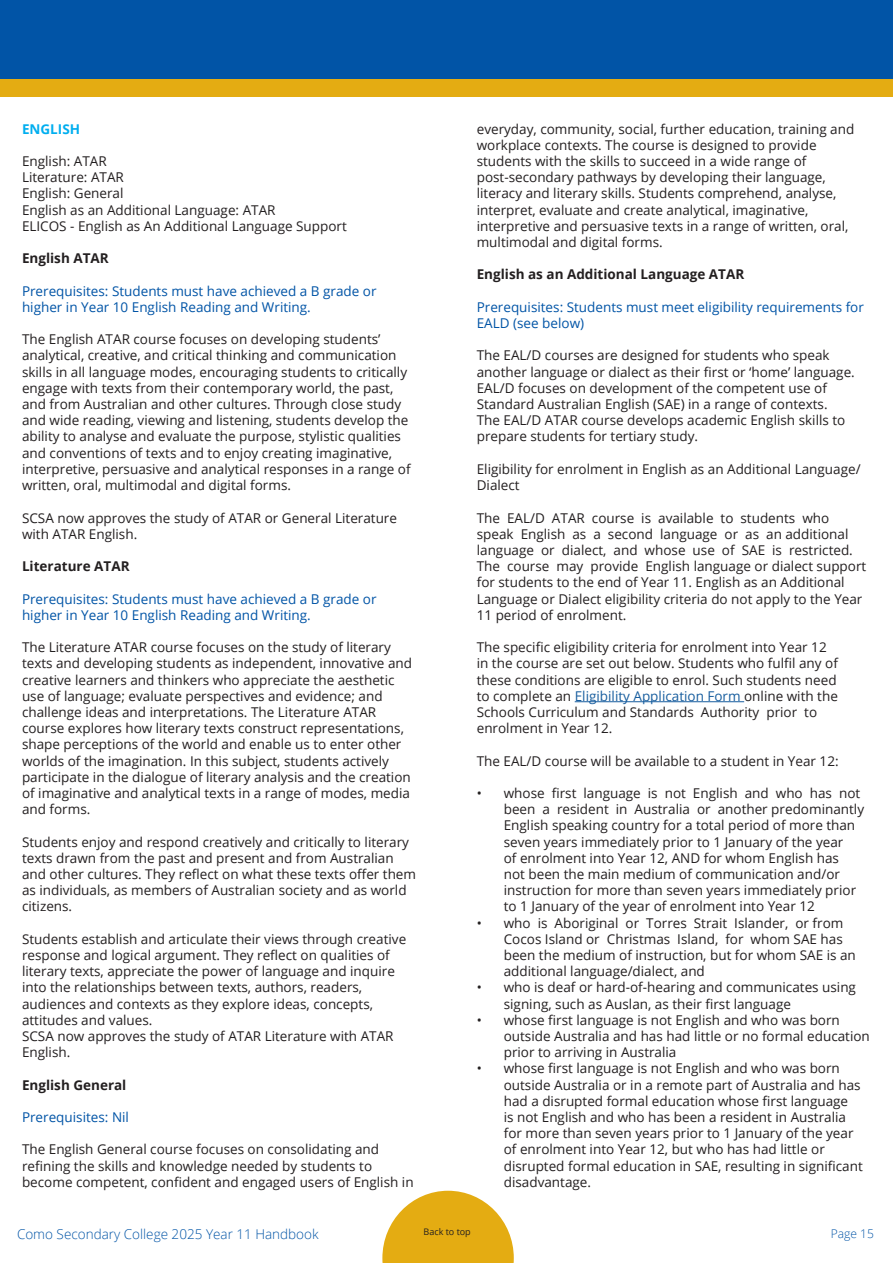
<style>
.page{position:relative;width:893px;height:1263px;background:#fff}
.page>*{position:absolute;margin:0;border:0;box-sizing:border-box;transform-origin:0 0}
.t1{font:13.5px/16.2px "Open Sans";color:#231f20}
.t2{font:13.5px/16.2px "Open Sans";color:#0154a6}
.t3{font:700 13.5px "Open Sans";color:#231f20}
.t4{font:300 13.5px "Open Sans";color:#0154a6}
.t5{font:700 13.5px "Open Sans";color:#00aeef}
.t6{font:300 12px "Open Sans";color:#0154a6}
.t7{font:9px "Open Sans";color:#231f20}
.s1{color:#175d9e}
</style>
<div class="page">
<div style="left:0;top:0;width:893px;height:82px;background:#0154a6"></div>
<div style="left:0;top:79px;width:893px;height:18px;background:#e4ac12"></div>
<hr style="left:575px;top:701px;width:169px;height:1px;background:#175d9e">
<svg style="left:382px;top:1191px;width:132px;height:72px"></svg>
<p class="t5" style="left:22px;top:119px;width:60px">ENGLISH</p>
<p class="t1" style="left:22px;top:153px;width:86px">English: ATAR</p>
<p class="t1" style="left:22px;top:169px;width:103px">Literature: ATAR</p>
<p class="t1" style="left:22px;top:185px;width:103px">English: General</p>
<p class="t1" style="left:22px;top:201px;width:255px">English as an Additional Language: ATAR</p>
<p class="t1" style="left:22px;top:217px;width:326px">ELICOS - English as An Additional Language Support</p>
<p class="t3" style="left:22px;top:249px;width:88px">English ATAR</p>
<p class="t2" style="left:22px;top:282px;width:356px">Prerequisites: Students must have achieved a B grade or</p>
<p class="t2" style="left:22px;top:298px;width:290px">higher in Year 10 English Reading and Writing.</p>
<p class="t1" style="left:22px;top:331px;width:390px">The English ATAR course focuses on developing students’ analytical, creative, and critical thinking and communication skills in all language modes, encouraging students to critically engage with texts from their contemporary world, the past, and from Australian and other cultures. Through close study and wide reading, viewing and listening, students develop the ability to analyse and evaluate the purpose, stylistic qualities and conventions of texts and to enjoy creating imaginative, interpretive, persuasive and analytical responses in a range of written, oral, multimodal and digital forms.</p>
<p class="t1" style="left:22px;top:509px;width:377px">SCSA now approves the study of ATAR or General Literature with ATAR English.</p>
<p class="t3" style="left:22px;top:557px;width:109px">Literature ATAR</p>
<p class="t2" style="left:22px;top:590px;width:356px">Prerequisites: Students must have achieved a B grade or</p>
<p class="t2" style="left:22px;top:606px;width:290px">higher in Year 10 English Reading and Writing.</p>
<p class="t1" style="left:22px;top:639px;width:392px">The Literature ATAR course focuses on the study of literary texts and developing students as independent, innovative and creative learners and thinkers who appreciate the aesthetic use of language; evaluate perspectives and evidence; and</p>
<p class="t1" style="left:22px;top:703px;width:390px">challenge ideas and interpretations. The Literature ATAR course explores how literary texts construct representations, shape perceptions of the world and enable us to enter other worlds of the imagination. In this subject, students actively participate in the dialogue of literary analysis and the creation of imaginative and analytical texts in a range of modes, media and forms.</p>
<p class="t1" style="left:22px;top:833px;width:396px">Students enjoy and respond creatively and critically to literary texts drawn from the past and present and from Australian and other cultures. They reflect on what these texts offer them as individuals, as members of Australian society and as world citizens.</p>
<p class="t1" style="left:22px;top:930px;width:386px">Students establish and articulate their views through creative response and logical argument. They reflect on qualities of</p>
<p class="t1" style="left:22px;top:963px;width:374px">literary texts, appreciate the power of language and inquire into the relationships between texts, authors, readers,</p>
<p class="t1" style="left:22px;top:995px;width:353px">audiences and contexts as they explore ideas, concepts,</p>
<p class="t1" style="left:22px;top:1011px;width:132px">attitudes and values.</p>
<p class="t1" style="left:22px;top:1027px;width:373px">SCSA now approves the study of ATAR Literature with ATAR<br>English.</p>
<p class="t3" style="left:22px;top:1075px;width:106px">English General</p>
<p class="t2" style="left:22px;top:1108px;width:109px">Prerequisites: Nil</p>
<p class="t1" style="left:22px;top:1141px;width:359px">The English General course focuses on consolidating and</p>
<p class="t1" style="left:22px;top:1157px;width:352px">refining the skills and knowledge needed by students to</p>
<p class="t1" style="left:22px;top:1173px;width:393px">become competent, confident and engaged users of English in</p>
<p class="t1" style="left:477px;top:120px;width:379px">everyday, community, social, further education, training and workplace contexts. The course is designed to provide</p>
<p class="t1" style="left:477px;top:153px;width:331px">students with the skills to succeed in a wide range of</p>
<p class="t1" style="left:477px;top:169px;width:351px">post-secondary pathways by developing their language,</p>
<p class="t1" style="left:477px;top:185px;width:361px">literacy and literary skills. Students comprehend, analyse, interpret, evaluate and create analytical, imaginative,</p>
<p class="t1" style="left:477px;top:217px;width:373px">interpretive and persuasive texts in a range of written, oral, multimodal and digital forms.</p>
<p class="t3" style="left:477px;top:265px;width:269px">English as an Additional Language ATAR</p>
<p class="t2" style="left:477px;top:298px;width:389px">Prerequisites: Students must meet eligibility requirements for<br>EALD (see below)</p>
<p class="t1" style="left:477px;top:347px;width:380px">The EAL/D courses are designed for students who speak another language or dialect as their first or ‘home’ language.<br>EAL/D focuses on development of the competent use of Standard Australian English (SAE) in a range of contexts.<br>The EAL/D ATAR course develops academic English skills to prepare students for tertiary study.</p>
<p class="t1" style="left:477px;top:460px;width:385px">Eligibility for enrolment in English as an Additional Language/<br>Dialect</p>
<p class="t1" style="left:477px;top:509px;width:391px">The EAL/D ATAR course is available to students who speak English as a second language or as an additional language or dialect, and whose use of SAE is restricted.<br>The course may provide English language or dialect support for students to the end of Year 11. English as an Additional Language or Dialect eligibility criteria do not apply to the Year 11 period of enrolment.</p>
<p class="t1" style="left:477px;top:639px;width:363px">The specific eligibility criteria for enrolment into Year 12 in the course are set out below. Students who fulfil any of these conditions are eligible to enrol. Such students need to complete an <span class="s1">Eligibility Application Form</span> online with the Schools Curriculum and Standards Authority prior to enrolment in Year 12.</p>
<p class="t1" style="left:477px;top:752px;width:363px">The EAL/D course will be available to a student in Year 12:</p>
<p class="t1" style="left:504px;top:784px;width:362px;text-indent:-27px">• whose first language is not English and who has not been a resident in Australia or another predominantly English speaking country for a total period of more than seven years immediately prior to 1 January of the year<br>of enrolment into Year 12, AND for whom English has<br>not been the main medium of communication and/or instruction for more than seven years immediately prior to 1 January of the year of enrolment into Year 12</p>
<p class="t1" style="left:504px;top:914px;width:354px;text-indent:-27px">• who is Aboriginal or Torres Strait Islander, or from Cocos Island or Christmas Island, for whom SAE has been the medium of instruction, but for whom SAE is an additional language/dialect, and</p>
<p class="t1" style="left:504px;top:979px;width:354px;text-indent:-27px">• who is deaf or hard-of-hearing and communicates using signing, such as Auslan, as their first language</p>
<p class="t1" style="left:504px;top:1011px;width:368px;text-indent:-27px">• whose first language is not English and who was born outside Australia and has had little or no formal education prior to arriving in Australia</p>
<p class="t1" style="left:504px;top:1060px;width:361px;text-indent:-27px">• whose first language is not English and who was born outside Australia or in a remote part of Australia and has had a disrupted formal education whose first language<br>is not English and who has been a resident in Australia for more than seven years prior to 1 January of the year of enrolment into Year 12, but who has had little or disrupted formal education in SAE, resulting in significant disadvantage.</p>
<p class="t7" style="left:424px;top:1225px;width:49px">Back to top</p>
<p class="t4" style="left:17px;top:1225px;width:303px">Como Secondary College 2025 Year 11 Handbook</p>
<p class="t6" style="left:831px;top:1225px;width:45px">Page 15</p>
</div>
